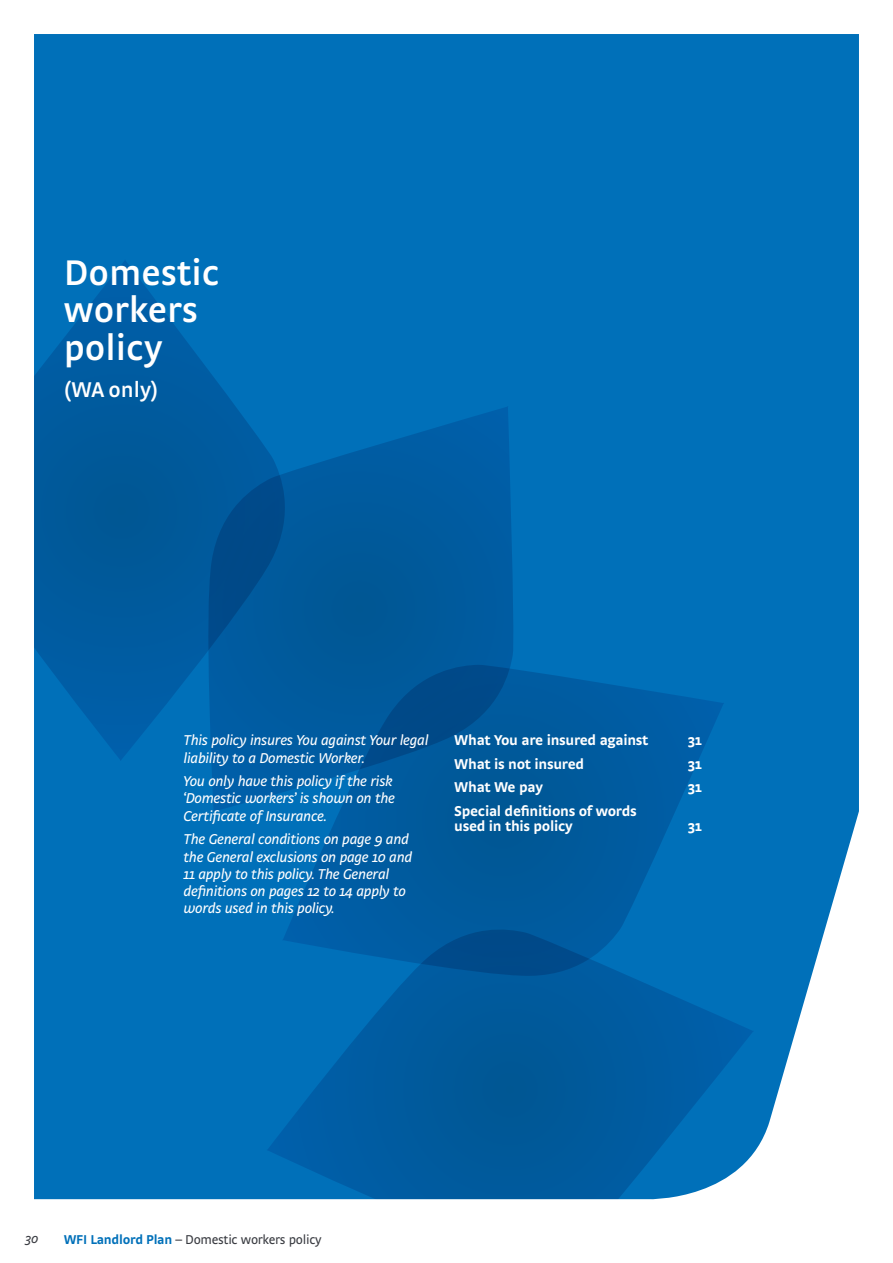
<style>
.page{position:relative;width:893px;height:1263px;background:#fff}
.page>*{position:absolute;margin:0;border:0;box-sizing:border-box;transform-origin:0 0}
._02_Section_heading{font:600 37.5px/37.5px "Strada OT";color:#fff}
._02_Section_heading-2{font:600 22.5px "Strada OT";color:#fff}
._06_Copy_Italic{font:italic 15px/17.2px "Strada OT";letter-spacing:-.02em;color:#fff}
._03_Circles{font:700 15px/15px "Strada OT";letter-spacing:-.02em;color:#fff}
.t1{font:13.5px "Strada OT";letter-spacing:-.02em;color:#3a3c42}
.t2{font:italic 13.5px "Strada OT";color:#3a3c42}
.s1{font-weight:700;color:#0070b9}
</style>
<div class="page">
<div style="left:34px;top:34px;width:825px;height:1166px;background:#0070b9"></div>
<svg style="left:282px;top:664px;width:442px;height:258px;background:#005fa4"></svg>
<svg style="left:204px;top:406px;width:311px;height:406px;background:#005b9f"></svg>
<svg style="left:34px;top:259px;width:262px;height:502px;background:#005fa4"></svg>
<svg style="left:266px;top:922px;width:488px;height:278px;background:#0362a7"></svg>
<p class="_02_Section_heading" style="left:64px;top:253px;width:157px">Domestic workers policy</p>
<p class="_02_Section_heading-2" style="left:64px;top:376px;width:96px">(WA only)</p>
<p class="_06_Copy_Italic" style="left:184px;top:732px;width:246px">This policy insures You against Your legal liability to a Domestic Worker.</p>
<p class="_06_Copy_Italic" style="left:184px;top:773px;width:213px">You only have this policy if the risk ‘Domestic workers’ is shown on the<br>Certificate of Insurance.</p>
<p class="_06_Copy_Italic" style="left:184px;top:831px;width:230px">The General conditions on page 9 and the General exclusions on page 10 and 11 apply to this policy. The General definitions on pages 12 to 14 apply to words used in this policy.</p>
<p class="_03_Circles" style="left:454px;top:733px;width:196px">What You are insured against</p>
<p class="_03_Circles" style="left:688px;top:733px;width:15px">31</p>
<p class="_03_Circles" style="left:454px;top:756px;width:131px">What is not insured</p>
<p class="_03_Circles" style="left:688px;top:756px;width:15px">31</p>
<p class="_03_Circles" style="left:454px;top:780px;width:90px">What We pay</p>
<p class="_03_Circles" style="left:688px;top:780px;width:15px">31</p>
<p class="_03_Circles" style="left:454px;top:803px;width:184px">Special definitions of words used in this policy</p>
<p class="_03_Circles" style="left:688px;top:818px;width:15px">31</p>
<p class="t2" style="left:25px;top:1231px;width:15px">30</p>
<p class="t1" style="left:64px;top:1231px;width:259px"><span class="s1">WFI Landlord Plan</span> – Domestic workers policy</p>
</div>
